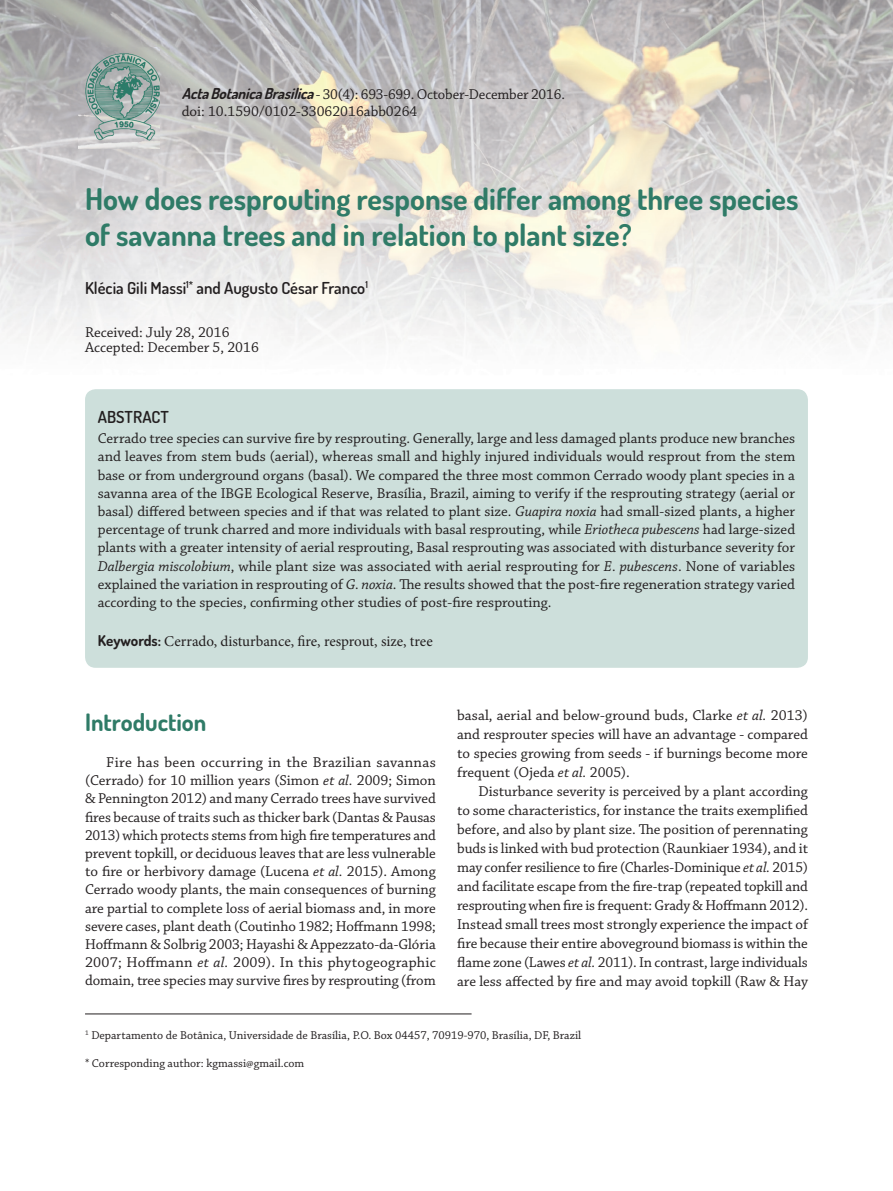
<style>
.page{position:relative;width:893px;height:1191px;background:#fff}
.page>*{position:absolute;margin:0;border:0;box-sizing:border-box;transform-origin:0 0}
.t1{font:700 30px/36.2px "Dosis";color:#2f7b67}
.t2{font:700 24px "Dosis";color:#2f7b67}
.t3{font:600 16.5px "Dosis";color:#231f20}
.t4{font:15px/18.1px "Chaparral Pro";color:#231f20;text-align:justify}
.t5{font:15px "Minion Pro";color:#231f20}
.t6{font:12px "Chaparral Pro";color:#231f20}
.s1{font-family:"Dosis";font-weight:700;font-style:italic}
.s2{font-style:italic}
.s3{font-family:"Dosis";font-weight:700}
</style>
<div class="page">
<div style="left:85px;top:389px;width:723px;height:279px;background:#cddfdb;border-radius:11px"></div>
<img style="left:0;top:0;width:893px;height:94px">
<img style="left:0;top:94px;width:104px;height:247px">
<img style="left:157px;top:94px;width:736px;height:250px">
<hr style="left:85px;top:1013px;width:387px;height:1px;background:#231f20">
<img style="left:78px;top:47px;width:81px;height:101px">
<p class="t4" style="left:182px;top:86px;width:385px;line-height:17.2px"><span class="s1">ActaBotanicaBrasilica</span>- 30(4): 693-699. October-December 2016. doi: 10.1590/0102-33062016abb0264</p>
<h1 class="t1" style="left:85px;top:180px;width:715px">How does resprouting response differ among three species of savanna trees and in relation to plant size?</h1>
<p class="t3" style="left:85px;top:277px;width:284px">Klécia Gili Massi<sup>1*</sup> and Augusto César Franco<sup>1</sup></p>
<p class="t4" style="left:85px;top:325px;width:175px;line-height:15.1px">Received: July 28, 2016<br>Accepted: December 5, 2016</p>
<p class="t3" style="left:98px;top:406px;width:73px">ABSTRACT</p>
<p class="t4" style="left:98px;top:430px;width:699px">Cerrado tree species can survive fire by resprouting. Generally, large and less damaged plants produce new branches and leaves from stem buds (aerial), whereas small and highly injured individuals would resprout from the stem base or from underground organs (basal). We compared the three most common Cerrado woody plant species in a savanna area of the IBGE Ecological Reserve, Brasília, Brazil, aiming to verify if the resprouting strategy (aerial or basal) differed between species and if that was related to plant size. <span class="s2">Guapira noxia</span> had small-sized plants, a higher percentage of trunk charred and more individuals with basal resprouting, while <span class="s2">Eriotheca pubescens</span> had large-sized plants with a greater intensity of aerial resprouting, Basal resprouting was associated with disturbance severity for <span class="s2">Dalbergia miscolobium</span>, while plant size was associated with aerial resprouting for <span class="s2">E. pubescens</span>. None of variables explained the variation in resprouting of <span class="s2">G. noxia</span>. The results showed that the post-fire regeneration strategy varied according to the species, confirming other studies of post-fire resprouting.</p>
<p class="t5" style="left:98px;top:631px;width:336px"><span class="s3">Keywords:</span> Cerrado, disturbance, re, resprout, size, tree</p>
<h2 class="t2" style="left:85px;top:706px;width:123px">Introduction</h2>
<p class="t4" style="left:85px;top:754px;width:352px;text-indent:21px">Fire has been occurring in the Brazilian savannas (Cerrado) for 10 million years (Simon <span class="s2">et al.</span> 2009; Simon &amp; Pennington 2012) and many Cerrado trees have survived fires because of traits such as thicker bark (Dantas &amp; Pausas 2013) which protects stems from high fire temperatures and prevent topkill, or deciduous leaves that are less vulnerable to fire or herbivory damage (Lucena <span class="s2">et al.</span> 2015). Among Cerrado woody plants, the main consequences of burning are partial to complete loss of aerial biomass and, in more severe cases, plant death (Coutinho 1982; Hoffmann 1998; Hoffmann &amp; Solbrig 2003; Hayashi &amp; Appezzato-da-Glória 2007; Hoffmann <span class="s2">et al.</span> 2009). In this phytogeographic domain, tree species may survive fires by resprouting (from</p>
<p class="t4" style="left:457px;top:706px;width:352px;line-height:18.9px">basal, aerial and below-ground buds, Clarke <span class="s2">et al.</span> 2013) and resprouter species will have an advantage - compared to species growing from seeds - if burnings become more frequent (Ojeda <span class="s2">et al.</span> 2005).</p>
<p class="t4" style="left:457px;top:782px;width:352px;line-height:18.9px;text-indent:21px">Disturbance severity is perceived by a plant according to some characteristics, for instance the traits exemplified before, and also by plant size. The position of perennating buds is linked with bud protection (Raunkiaer 1934), and it may confer resilience to fire (Charles-Dominique <span class="s2">et al.</span> 2015) and facilitate escape from the fire-trap (repeated topkill and resprouting when fire is frequent: Grady &amp; Hoffmann 2012).<br>Instead small trees most strongly experience the impact of fire because their entire aboveground biomass is within the flame zone (Lawes <span class="s2">et al.</span> 2011). In contrast, large individuals are less affected by fire and may avoid topkill (Raw &amp; Hay</p>
<p class="t6" style="left:85px;top:1028px;width:498px"><sup>1</sup> Departamento de Botânica, Universidade de Brasília, P.O. Box 04457, 70919-970, Brasília, DF, Brazil</p>
<p class="t6" style="left:85px;top:1057px;width:221px">* Corresponding author: kgmassi@gmail.com</p>
</div>
